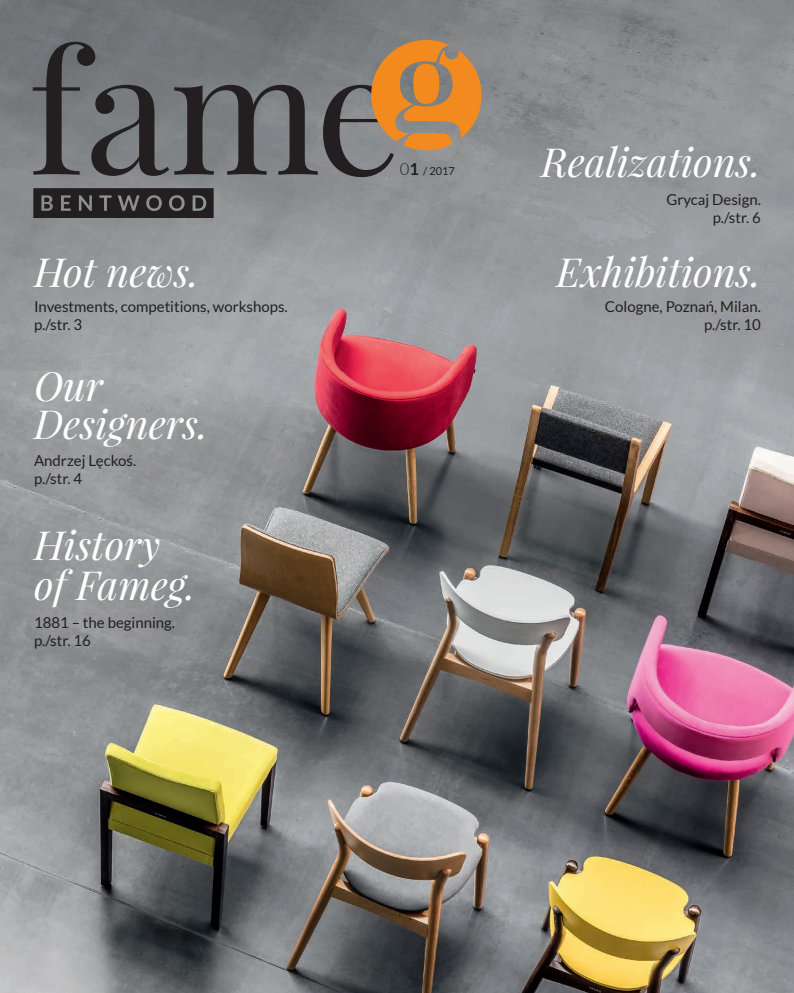
<style>
.page{position:relative;width:794px;height:993px;background:#fff}
.page>*{position:absolute;margin:0;border:0;box-sizing:border-box;transform-origin:0 0}
.t1{font:169.9px "Playfair Display";color:#231f20}
.t2{font:italic 40px/38px "Playfair Display";color:#fff}
.t3{font:15px/18px "Lato";color:#231f20}
.t4{font:11px "Lato";color:#231f20}
.s1{font-weight:300;font-size:16.5px}
.s2{font-weight:700;font-size:16.5px}
</style>
<div class="page">
<img style="left:0;top:370px;width:794px;height:622px">
<img style="left:0;top:0;width:794px;height:370px">
<svg style="left:33px;top:188px;width:181px;height:30px;background:#343132"></svg>
<svg style="left:371px;top:40px;width:110px;height:110px;background:#c68849"></svg>
<h1 class="t1" style="left:28px;top:5px;width:374px">fame</h1>
<p class="t4" style="left:400px;top:164px;width:57px"><span class="s1">0</span><span class="s2">1</span> / 2017</p>
<h2 class="t2" style="left:34px;top:252px;width:166px">Hot news.</h2>
<p class="t3" style="left:34px;top:297px;width:255px">Investments, competitions, workshops. p./str. 3</p>
<h2 class="t2" style="left:34px;top:365px;width:175px">Our<br>Designers.</h2>
<p class="t3" style="left:34px;top:451px;width:104px">Andrzej Lęckoś. p./str. 4</p>
<h2 class="t2" style="left:34px;top:523px;width:163px;line-height:40px">History of Fameg.</h2>
<p class="t3" style="left:34px;top:613px;width:143px">1881 – the beginning. p./str. 16</p>
<h2 class="t2" style="left:541px;top:141px;width:221px">Realizations.</h2>
<p class="t3" style="left:666px;top:190px;width:96px;text-align:right">Grycaj Design. p./str. 6</p>
<h2 class="t2" style="left:556px;top:252px;width:206px">Exhibitions.</h2>
<p class="t3" style="left:605px;top:297px;width:157px;text-align:right">Cologne, Poznań, Milan. p./str. 10</p>
</div>
